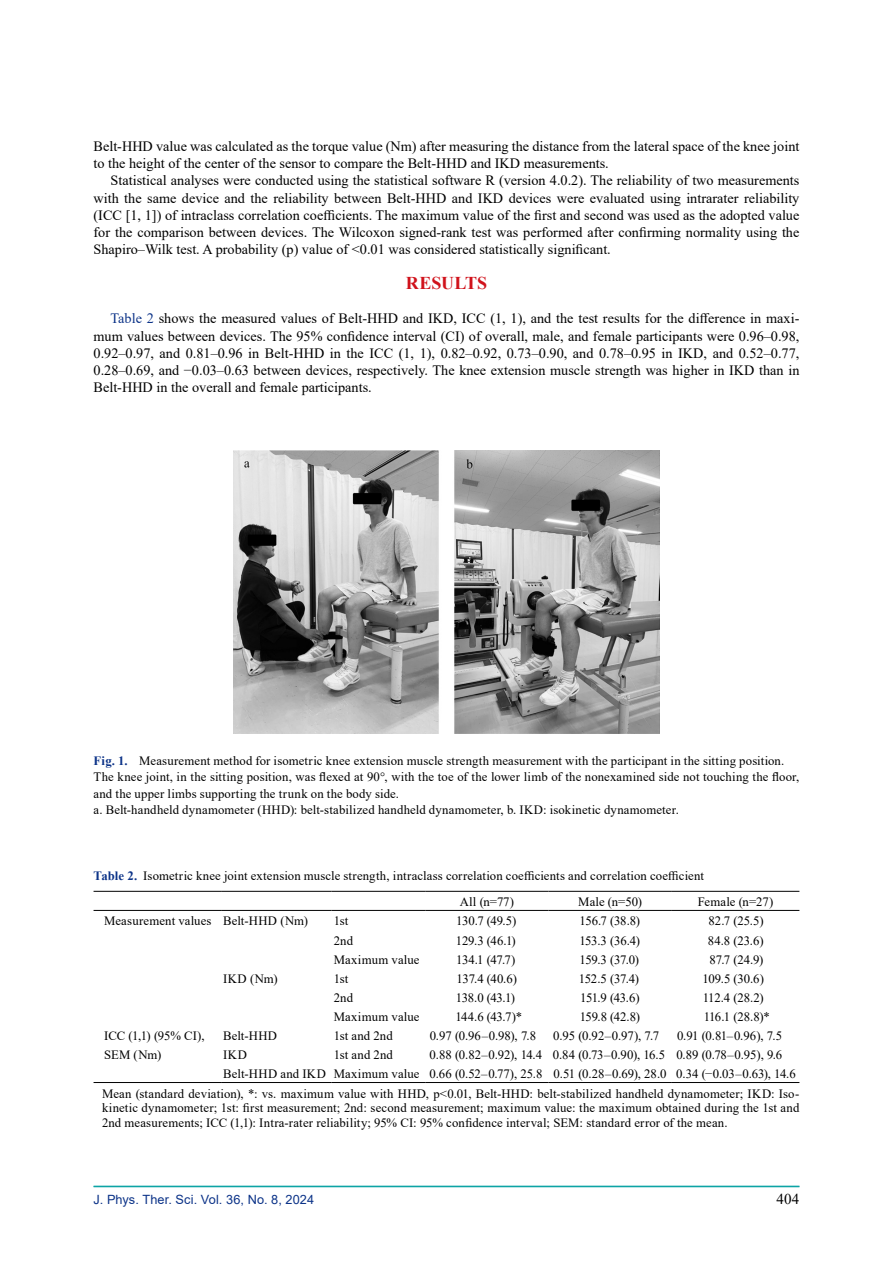
<style>
.page{position:relative;width:893px;height:1263px;background:#fff}
.page>*{position:absolute;margin:0;border:0;box-sizing:border-box;transform-origin:0 0}
.t1{font:700 18px "Times New Roman";letter-spacing:-.005em;color:#d0121b}
.t2{font:15px "Times New Roman";color:#000}
.t3{font:14.25px/17.2px "Times New Roman";color:#000;text-align:justify}
.t4{font:12.75px/16.5px "Times New Roman";letter-spacing:.01em;color:#000}
.t5{font:12.75px "Arial";letter-spacing:.01em;color:#0c3388}
.s1{color:#0c3388}
.s2{font-weight:700;color:#0c3388}
</style>
<div class="page">
<hr style="left:94px;top:1186px;width:705px;height:1px;background:#009fa1">
<img style="left:234px;top:451px;width:425px;height:282px">
<hr style="left:94px;top:891px;width:127px;height:1px;background:#000">
<hr style="left:221px;top:891px;width:111px;height:1px;background:#000">
<hr style="left:332px;top:891px;width:93px;height:1px;background:#000">
<hr style="left:425px;top:891px;width:124px;height:1px;background:#000">
<hr style="left:549px;top:891px;width:123px;height:1px;background:#000">
<hr style="left:672px;top:891px;width:127px;height:1px;background:#000">
<hr style="left:94px;top:910px;width:127px;height:1px;background:#000">
<hr style="left:221px;top:910px;width:111px;height:1px;background:#000">
<hr style="left:332px;top:910px;width:93px;height:1px;background:#000">
<hr style="left:425px;top:910px;width:124px;height:1px;background:#000">
<hr style="left:549px;top:910px;width:123px;height:1px;background:#000">
<hr style="left:672px;top:910px;width:127px;height:1px;background:#000">
<hr style="left:94px;top:1082px;width:127px;height:1px;background:#000">
<hr style="left:221px;top:1082px;width:111px;height:1px;background:#000">
<hr style="left:332px;top:1082px;width:93px;height:1px;background:#000">
<hr style="left:425px;top:1082px;width:124px;height:1px;background:#000">
<hr style="left:549px;top:1082px;width:123px;height:1px;background:#000">
<hr style="left:672px;top:1082px;width:127px;height:1px;background:#000">
<p class="t3" style="left:94px;top:137px;width:707px">Belt-HHD value was calculated as the torque value (Nm) after measuring the distance from the lateral space of the knee joint to the height of the center of the sensor to compare the Belt-HHD and IKD measurements.</p>
<p class="t3" style="left:94px;top:171px;width:707px;text-indent:17px">Statistical analyses were conducted using the statistical software R (version 4.0.2). The reliability of two measurements with the same device and the reliability between Belt-HHD and IKD devices were evaluated using intrarater reliability (ICC [1, 1]) of intraclass correlation coefficients. The maximum value of the first and second was used as the adopted value for the comparison between devices. The Wilcoxon signed-rank test was performed after confirming normality using the Shapiro–Wilk test. A probability (p) value of &lt;0.01 was considered statistically significant.</p>
<h1 class="t1" style="left:406px;top:270px;width:83px">RESULTS</h1>
<p class="t3" style="left:94px;top:309px;width:707px;text-indent:17px"><span class="s1">Table 2</span> shows the measured values of Belt-HHD and IKD, ICC (1, 1), and the test results for the difference in maxi&shy;mum values between devices. The 95% confidence interval (CI) of overall, male, and female participants were 0.96–0.98, 0.92–0.97, and 0.81–0.96 in Belt-HHD in the ICC (1, 1), 0.82–0.92, 0.73–0.90, and 0.78–0.95 in IKD, and 0.52–0.77, 0.28–0.69, and −0.03–0.63 between devices, respectively. The knee extension muscle strength was higher in IKD than in Belt-HHD in the overall and female participants.</p>
<p class="t4" style="left:94px;top:752px;width:707px"><span class="s2">Fig. 1.</span> Measurement method for isometric knee extension muscle strength measurement with the participant in the sitting position.<br>The knee joint, in the sitting position, was flexed at 90°, with the toe of the lower limb of the nonexamined side not touching the floor, and the upper limbs supporting the trunk on the body side.<br>a. Belt-handheld dynamometer (HHD): belt-stabilized handheld dynamometer, b. IKD: isokinetic dynamometer.</p>
<p class="t4" style="left:460px;top:863px;width:246px;line-height:25.8px;text-indent:-366px"><span class="s2">Table 2.</span> Isometric knee joint extension muscle strength, intraclass correlation coefficients and correlation coefficient<br>All (n=77)</p>
<p class="t4" style="left:578px;top:893px;width:65px">Male (n=50)</p>
<p class="t4" style="left:698px;top:893px;width:77px">Female (n=27)</p>
<p class="t4" style="left:104px;top:912px;width:205px">Measurement values Belt-HHD (Nm)</p>
<p class="t4" style="left:334px;top:912px;width:16px">1st</p>
<p class="t4" style="left:456px;top:912px;width:62px">130.7 (49.5)</p>
<p class="t4" style="left:579px;top:912px;width:62px">156.7 (38.8)</p>
<p class="t4" style="left:709px;top:912px;width:57px">82.7 (25.5)</p>
<p class="t4" style="left:334px;top:932px;width:21px">2nd</p>
<p class="t4" style="left:456px;top:932px;width:61px">129.3 (46.1)</p>
<p class="t4" style="left:579px;top:932px;width:62px">153.3 (36.4)</p>
<p class="t4" style="left:708px;top:932px;width:57px">84.8 (23.6)</p>
<p class="t4" style="left:334px;top:951px;width:87px">Maximum value</p>
<p class="t4" style="left:456px;top:951px;width:61px">134.1 (47.7)</p>
<p class="t4" style="left:580px;top:951px;width:61px">159.3 (37.0)</p>
<p class="t4" style="left:710px;top:951px;width:55px">87.7 (24.9)</p>
<p class="t4" style="left:223px;top:970px;width:56px">IKD (Nm)</p>
<p class="t4" style="left:334px;top:970px;width:16px">1st</p>
<p class="t4" style="left:457px;top:970px;width:62px">137.4 (40.6)</p>
<p class="t4" style="left:579px;top:970px;width:62px">152.5 (37.4)</p>
<p class="t4" style="left:703px;top:970px;width:63px">109.5 (30.6)</p>
<p class="t4" style="left:334px;top:989px;width:21px">2nd</p>
<p class="t4" style="left:456px;top:989px;width:61px">138.0 (43.1)</p>
<p class="t4" style="left:580px;top:989px;width:61px">151.9 (43.6)</p>
<p class="t4" style="left:703px;top:989px;width:63px">112.4 (28.2)</p>
<p class="t4" style="left:334px;top:1008px;width:87px">Maximum value</p>
<p class="t4" style="left:456px;top:1008px;width:68px">144.6 (43.7)*</p>
<p class="t4" style="left:580px;top:1008px;width:62px">159.8 (42.8)</p>
<p class="t4" style="left:704px;top:1008px;width:68px">116.1 (28.8)*</p>
<p class="t4" style="left:104px;top:1027px;width:102px">ICC (1,1) (95% CI),</p>
<p class="t4" style="left:223px;top:1027px;width:55px">Belt-HHD</p>
<p class="t4" style="left:334px;top:1027px;width:60px">1st and 2nd</p>
<p class="t4" style="left:430px;top:1027px;width:108px">0.97 (0.96–0.98), 7.8</p>
<p class="t4" style="left:553px;top:1027px;width:107px">0.95 (0.92–0.97), 7.7</p>
<p class="t4" style="left:677px;top:1027px;width:107px">0.91 (0.81–0.96), 7.5</p>
<p class="t4" style="left:104px;top:1046px;width:59px">SEM (Nm)</p>
<p class="t4" style="left:223px;top:1046px;width:25px">IKD</p>
<p class="t4" style="left:334px;top:1046px;width:60px">1st and 2nd</p>
<p class="t4" style="left:430px;top:1046px;width:354px">0.88 (0.82–0.92), 14.4 0.84 (0.73–0.90), 16.5 0.89 (0.78–0.95), 9.6</p>
<p class="t4" style="left:223px;top:1065px;width:574px">Belt-HHD and IKD Maximum value 0.66 (0.52–0.77), 25.8 0.51 (0.28–0.69), 28.0 0.34 (−0.03–0.63), 14.6</p>
<p class="t4" style="left:102px;top:1085px;width:699px">Mean (standard deviation), *: vs. maximum value with HHD, p&lt;0.01, Belt-HHD: belt-stabilized handheld dynamometer; IKD: Iso-</p>
<p class="t4" style="left:102px;top:1100px;width:699px;line-height:14.7px">kinetic dynamometer; 1st: first measurement; 2nd: second measurement; maximum value: the maximum obtained during the 1st and<br>2nd measurements; ICC (1,1): Intra-rater reliability; 95% CI: 95% confidence interval; SEM: standard error of the mean.</p>
<p class="t5" style="left:94px;top:1190px;width:222px">J. Phys. Ther. Sci. Vol. 36, No. 8, 2024</p>
<p class="t2" style="left:777px;top:1188px;width:24px">404</p>
</div>
